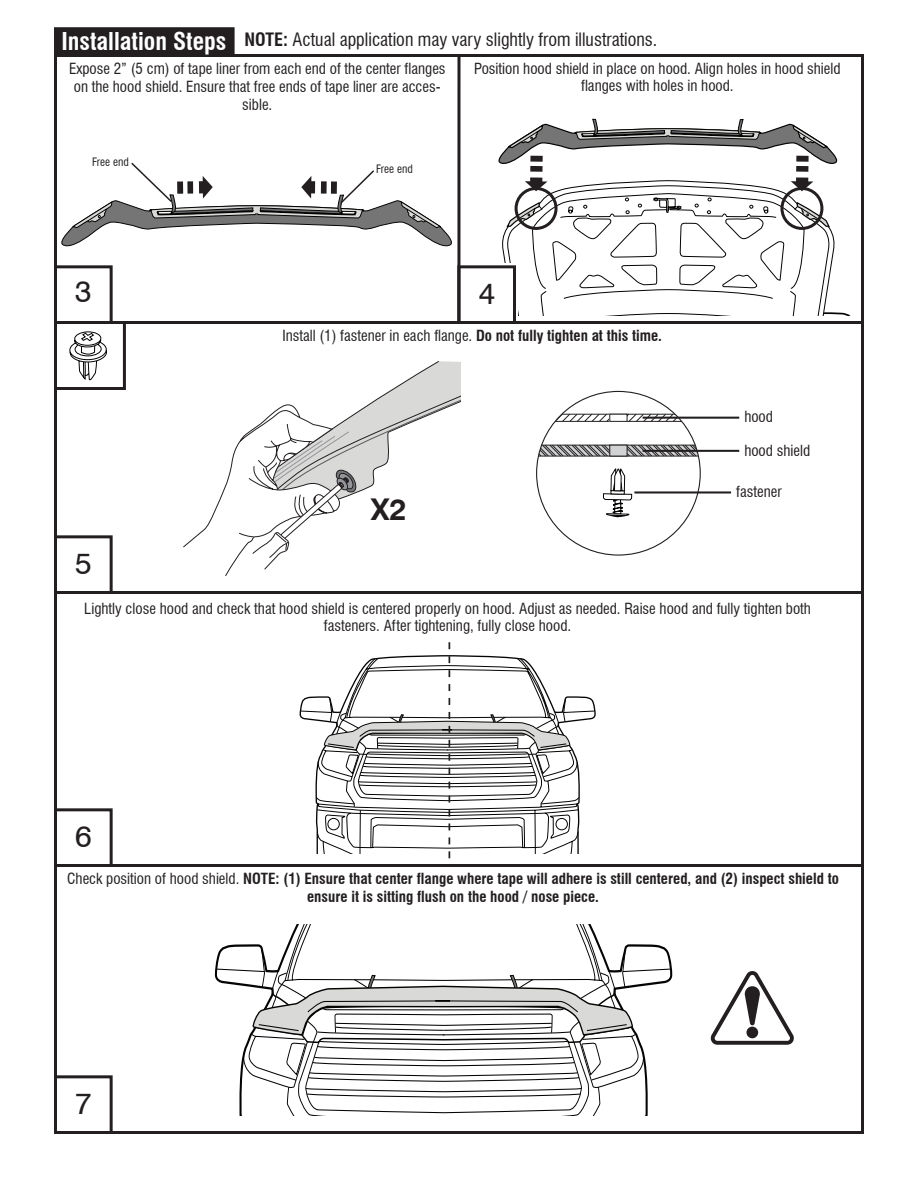
<style>
.page{position:relative;width:918px;height:1188px;background:#fff}
.page>*{position:absolute;margin:0;border:0;box-sizing:border-box;transform-origin:0 0}
.t1{font:30px "Swiss 721 BT";color:#231f20}
.t2{font:700 30px "Swiss 721 BT";color:#231f20}
.t3{font:700 condensed 24px "Swiss 721 BT";color:#fff}
.t4{font:condensed 18px "Swiss 721 BT";color:#231f20}
.t5{font:condensed 15px/18px "Swiss 721 BT";color:#231f20;text-align:center}
.t6{font:700 condensed 15px/18px "Swiss 721 BT";color:#231f20;text-align:center}
.t7{font:condensed 11.4px "Swiss 721 BT";color:#231f20}
.s1{font-weight:700}
.s2{font-weight:400}
</style>
<div class="page">
<svg style="left:183px;top:361px;width:277px;height:215px"></svg>
<svg style="left:215px;top:924px;width:457px;height:191px"></svg>
<svg style="left:241px;top:973px;width:406px;height:142px"></svg>
<svg style="left:711px;top:971px;width:83px;height:74px"></svg>
<svg style="left:506px;top:195px;width:324px;height:121px"></svg>
<svg style="left:506px;top:201px;width:324px;height:27px"></svg>
<div style="left:55px;top:28px;width:179px;height:26px;background:#231f20"></div>
<div style="left:54px;top:27px;width:181px;height:28px;border:2px solid #231f20"></div>
<hr style="left:54px;top:591px;width:810px;height:3px;background:#231f20">
<hr style="left:54px;top:864px;width:810px;height:3px;background:#231f20">
<hr style="left:54px;top:321px;width:810px;height:3px;background:#231f20">
<div style="left:54px;top:265px;width:59px;height:59px;border:3px solid #231f20"></div>
<div style="left:54px;top:535px;width:59px;height:59px;border:3px solid #231f20"></div>
<div style="left:464px;top:263px;width:54px;height:56px;background:#fff"></div>
<div style="left:457px;top:265px;width:59px;height:59px;border:3px solid #231f20"></div>
<div style="left:54px;top:808px;width:59px;height:59px;border:3px solid #231f20"></div>
<div style="left:54px;top:1075px;width:59px;height:59px;border:3px solid #231f20"></div>
<svg style="left:498px;top:118px;width:340px;height:77px"></svg>
<svg style="left:62px;top:162px;width:390px;height:84px"></svg>
<div style="left:54px;top:321px;width:72px;height:69px;border:3px solid #231f20"></div>
<svg style="left:70px;top:332px;width:37px;height:48px"></svg>
<hr style="left:457px;top:55px;width:3px;height:269px;background:#231f20">
<div style="left:515px;top:187px;width:43px;height:43px;border:3px solid #231f20;border-radius:50%"></div>
<div style="left:780px;top:187px;width:43px;height:43px;border:3px solid #231f20;border-radius:50%"></div>
<svg style="left:537px;top:413px;width:163px;height:44px"></svg>
<div style="left:610px;top:445px;width:17px;height:11px;background:#d1d2d4"></div>
<svg style="left:603px;top:469px;width:29px;height:48px"></svg>
<hr style="left:634px;top:491px;width:97px;height:3px;background:#231f20">
<hr style="left:643px;top:450px;width:96px;height:2px;background:#231f20">
<hr style="left:643px;top:417px;width:96px;height:2px;background:#231f20">
<svg style="left:300px;top:642px;width:295px;height:216px"></svg>
<h2 class="t3" style="left:62px;top:27px;width:166px">Installation Steps</h2>
<p class="t4" style="left:244px;top:29px;width:415px"><span class="s1">NOTE:</span> Actual application may vary slightly from illustrations.</p>
<p class="t5" style="left:69px;top:60px;width:378px">Expose 2” (5 cm) of tape liner from each end of the center flanges on the hood shield. Ensure that free ends of tape liner are acces&shy;sible.</p>
<p class="t5" style="left:474px;top:60px;width:368px;line-height:16.5px">Position hood shield in place on hood. Align holes in hood shield flanges with holes in hood.</p>
<p class="t7" style="left:92px;top:155px;width:38px">Free end</p>
<h1 class="t1" style="left:75px;top:273px;width:18px">3</h1>
<h1 class="t1" style="left:75px;top:545px;width:18px">5</h1>
<p class="t7" style="left:376px;top:162px;width:38px">Free end</p>
<h1 class="t1" style="left:479px;top:275px;width:18px">4</h1>
<p class="t5" style="left:283px;top:326px;width:381px">Install (1) fastener in each flange. <span class="s1">Do not fully tighten at this time.</span></p>
<h1 class="t2" style="left:371px;top:491px;width:37px">X2</h1>
<p class="t5" style="left:744px;top:408px;width:30px">hood</p>
<p class="t5" style="left:744px;top:441px;width:67px">hood shield</p>
<p class="t5" style="left:736px;top:483px;width:47px">fastener</p>
<p class="t5" style="left:84px;top:601px;width:728px;line-height:16.5px">Lightly close hood and check that hood shield is centered properly on hood. Adjust as needed. Raise hood and fully tighten both fasteners. After tightening, fully close hood.</p>
<h1 class="t1" style="left:75px;top:818px;width:18px">6</h1>
<p class="t6" style="left:67px;top:870px;width:773px"><span class="s2">Check position of hood shield.</span> NOTE: (1) Ensure that center flange where tape will adhere is still centered, and (2) inspect shield to ensure it is sitting flush on the hood / nose piece.</p>
<h1 class="t1" style="left:75px;top:1085px;width:18px">7</h1>
</div>
